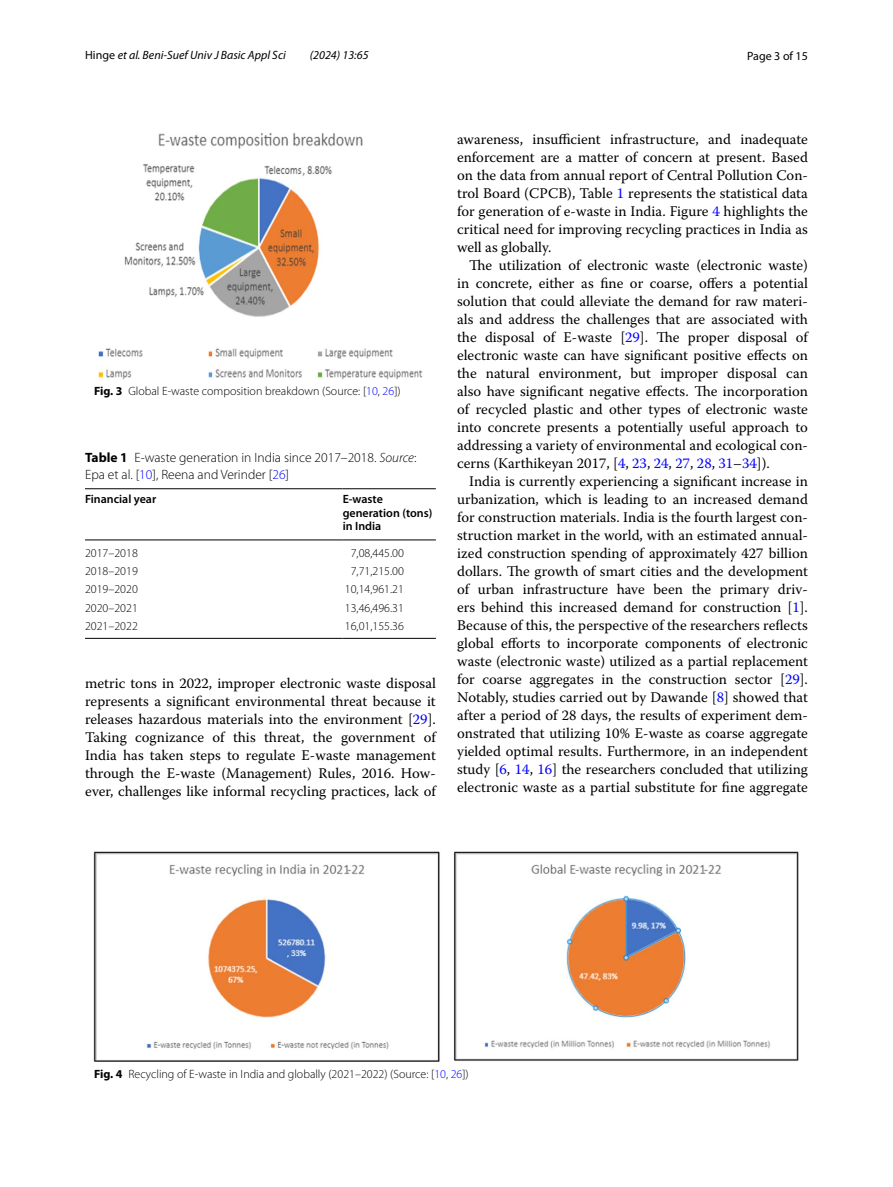
<style>
.page{position:relative;width:893px;height:1187px;background:#fff}
.page>*{position:absolute;margin:0;border:0;box-sizing:border-box;transform-origin:0 0}
.t1{font:14.7px/18px "Warnock Pro";color:#000;text-align:justify}
.t2{font:300 13.5px/16.5px "Myriad Pro";color:#000}
.t3{font:300 12px "Myriad Pro";color:#000}
.t4{font:italic 12px "Myriad Pro";color:#000}
.t5{font:600 12px/13.5px "Myriad Pro";color:#000}
.t6{font:12px "Myriad Pro";color:#000}
.s1{font-style:normal}
.s2{font-weight:700}
.s3{color:#00f}
.s4{font-style:italic}
</style>
<div class="page">
<img style="left:99px;top:133px;width:323px;height:246px">
<hr style="left:85px;top:488px;width:258px;height:1px;background:#000">
<hr style="left:85px;top:539px;width:258px;height:1px;background:#000">
<hr style="left:343px;top:488px;width:93px;height:1px;background:#000">
<hr style="left:343px;top:539px;width:93px;height:1px;background:#000">
<hr style="left:85px;top:638px;width:258px;height:1px;background:#000">
<hr style="left:343px;top:638px;width:93px;height:1px;background:#000">
<img style="left:94px;top:851px;width:705px;height:211px">
<p class="t4" style="left:85px;top:48px;width:202px"><span class="s1">Hinge</span> et al. Beni-Suef Univ J Basic Appl Sci</p>
<p class="t4" style="left:310px;top:48px;width:60px">(2024) 13:65</p>
<p class="t6" style="left:747px;top:48px;width:62px">Page 3 of 15</p>
<p class="t3" style="left:94px;top:384px;width:308px"><span class="s2">Fig. 3</span> Global E-waste composition breakdown (Source: [<span class="s3">10</span>, <span class="s3">26</span>])</p>
<p class="t2" style="left:85px;top:450px;width:333px"><span class="s2">Table 1</span> E-waste generation in India since 2017–2018. <span class="s4">Source</span>:<br>Epa et al. [<span class="s3">10</span>], Reena and Verinder [<span class="s3">26</span>]</p>
<p class="t5" style="left:85px;top:492px;width:73px">Financial year</p>
<p class="t5" style="left:343px;top:492px;width:91px">E-waste generation (tons) in India</p>
<p class="t3" style="left:85px;top:546px;width:54px">2017–2018</p>
<p class="t3" style="left:351px;top:546px;width:55px">7,08,445.00</p>
<p class="t3" style="left:85px;top:564px;width:54px">2018–2019</p>
<p class="t3" style="left:351px;top:564px;width:55px">7,71,215.00</p>
<p class="t3" style="left:85px;top:582px;width:54px">2019–2020</p>
<p class="t3" style="left:345px;top:582px;width:60px">10,14,961.21</p>
<p class="t3" style="left:85px;top:601px;width:54px">2020–2021</p>
<p class="t3" style="left:345px;top:601px;width:60px">13,46,496.31</p>
<p class="t3" style="left:85px;top:619px;width:54px">2021–2022</p>
<p class="t3" style="left:345px;top:619px;width:60px">16,01,155.36</p>
<p class="t1" style="left:85px;top:674px;width:352px">metric tons in 2022, improper electronic waste disposal represents a significant environmental threat because it releases hazardous materials into the environment [<span class="s3">29</span>].<br>Taking cognizance of this threat, the government of India has taken steps to regulate E-waste management through the E-waste (Management) Rules, 2016. How&shy;ever, challenges like informal recycling practices, lack of</p>
<p class="t1" style="left:457px;top:130px;width:352px">awareness, insufficient infrastructure, and inadequate enforcement are a matter of concern at present. Based on the data from annual report of Central Pollution Con&shy;trol Board (CPCB), Table <span class="s3">1</span> represents the statistical data for generation of e-waste in India. Figure <span class="s3">4</span> highlights the critical need for improving recycling practices in India as well as globally.</p>
<p class="t1" style="left:457px;top:256px;width:352px;text-indent:12px">The utilization of electronic waste (electronic waste) in concrete, either as fine or coarse, offers a potential solution that could alleviate the demand for raw materi&shy;als and address the challenges that are associated with the disposal of E-waste [<span class="s3">29</span>]. The proper disposal of electronic waste can have significant positive effects on the natural environment, but improper disposal can also have significant negative effects. The incorporation of recycled plastic and other types of electronic waste into concrete presents a potentially useful approach to addressing a variety of environmental and ecological con&shy;cerns (Karthikeyan 2017, [<span class="s3">4</span>, <span class="s3">23</span>, <span class="s3">24</span>, <span class="s3">27</span>, <span class="s3">28</span>, <span class="s3">31</span>–<span class="s3">34</span>]).</p>
<p class="t1" style="left:457px;top:472px;width:352px;text-indent:12px">India is currently experiencing a significant increase in urbanization, which is leading to an increased demand for construction materials. India is the fourth largest con&shy;struction market in the world, with an estimated annual&shy;ized construction spending of approximately 427 billion dollars. The growth of smart cities and the development of urban infrastructure have been the primary driv&shy;ers behind this increased demand for construction [<span class="s3">1</span>].<br>Because of this, the perspective of the researchers reflects global efforts to incorporate components of electronic waste (electronic waste) utilized as a partial replacement for coarse aggregates in the construction sector [<span class="s3">29</span>].<br>Notably, studies carried out by Dawande [<span class="s3">8</span>] showed that after a period of 28 days, the results of experiment dem&shy;onstrated that utilizing 10% E-waste as coarse aggregate yielded optimal results. Furthermore, in an independent study [<span class="s3">6</span>, <span class="s3">14</span>, <span class="s3">16</span>] the researchers concluded that utilizing electronic waste as a partial substitute for fine aggregate</p>
<p class="t3" style="left:94px;top:1066px;width:376px"><span class="s2">Fig. 4</span> Recycling of E-waste in India and globally (2021–2022) (Source: [<span class="s3">10</span>, <span class="s3">26</span>])</p>
</div>
